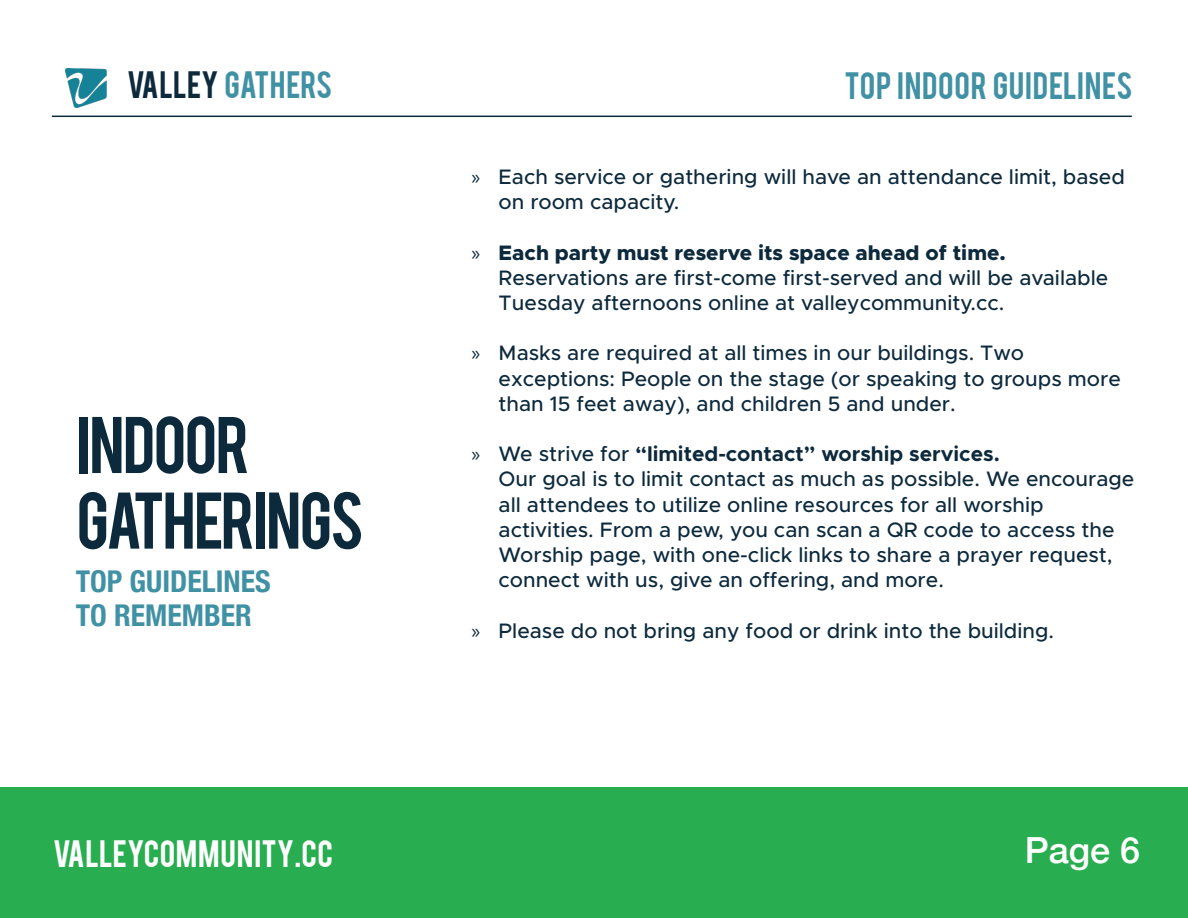
<style>
.page{position:relative;width:1188px;height:918px;background:#fff}
.page>*{position:absolute;margin:0;border:0;box-sizing:border-box;transform-origin:0 0}
.t1{font:63px "Bebas";letter-spacing:-.025em;color:#0d2a3d}
.t2{font:500 36px "Helvetica Neue";color:#fff}
.t3{font:700 condensed 30px "Helvetica Neue";color:#4191a5}
.t4{font:30px "Bebas";letter-spacing:.02em;color:#4191a5}
.t5{font:30px "Bebas";letter-spacing:.015em;color:#fff}
.t6{font:30px "Bebas";color:#4191a5}
.t7{font:500 21px/25.2px "Metropolis";color:#0d2a3d}
.s1{color:#0d2a3d}
.s2{font-family:"Myriad Pro";font-weight:400}
.s3{font-weight:800}
.s4{font-weight:700}
</style>
<div class="page">
<div style="left:0;top:787px;width:1188px;height:131px;background:#28ae50"></div>
<hr style="left:52px;top:116px;width:1080px;height:1px;background:#0d2a3d">
<img style="left:65px;top:69px;width:42px;height:39px">
<p class="t6" style="left:127px;top:63px;width:207px"><span class="s1">VALLEY</span> GATHERS</p>
<p class="t1" style="left:76px;top:399px;width:175px">INDOOR</p>
<p class="t1" style="left:76px;top:475px;width:289px">GATHERINGS</p>
<p class="t3" style="left:76px;top:556px;width:196px">TOP GUIDELINES</p>
<p class="t3" style="left:76px;top:590px;width:178px">TO REMEMBER</p>
<p class="t5" style="left:53px;top:832px;width:281px">VALLEYCOMMUNITY.CC</p>
<p class="t4" style="left:844px;top:64px;width:290px">TOP INDOOR GUIDELINES</p>
<p class="t7" style="left:499px;top:164px;width:628px;text-indent:-27px"><span class="s2">»</span> Each service or gathering will have an attendance limit, based on room capacity.</p>
<p class="t7" style="left:499px;top:240px;width:611px;text-indent:-27px"><span class="s2">»</span> <span class="s3">Each party must reserve its space ahead of time.<br></span>Reservations are first-come first-served and will be available<br>Tuesday afternoons online at valleycommunity.cc.</p>
<p class="t7" style="left:499px;top:341px;width:624px;text-indent:-27px"><span class="s2">»</span> Masks are required at all times in our buildings. Two exceptions: People on the stage (or speaking to groups more than 15 feet away), and children 5 and under.</p>
<p class="t7" style="left:499px;top:441px;width:637px;text-indent:-27px"><span class="s2">»</span> We strive for <span class="s4">“limited-contact” worship services.<br></span>Our goal is to limit contact as much as possible. We encourage all attendees to utilize online resources for all worship activities. From a pew, you can scan a QR code to access the Worship page, with one-click links to share a prayer request, connect with us, give an offering, and more.</p>
<p class="t7" style="left:472px;top:618px;width:584px"><span class="s2">»</span> Please do not bring any food or drink into the building.</p>
<p class="t2" style="left:1025px;top:821px;width:117px">Page 6</p>
</div>
